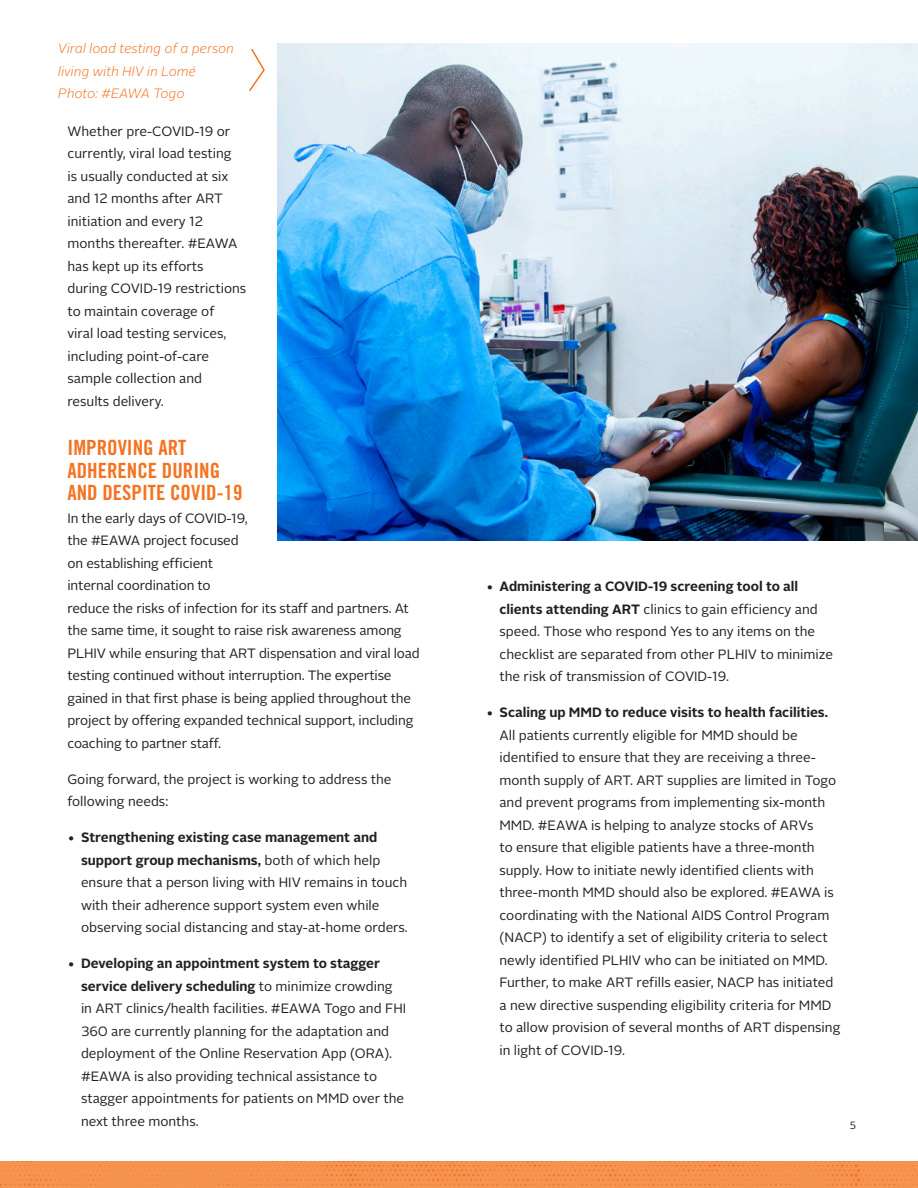
<style>
.page{position:relative;width:918px;height:1188px;background:#fff}
.page>*{position:absolute;margin:0;border:0;box-sizing:border-box;transform-origin:0 0}
.t1{font:21px/22.5px "Trade Gothic LT Std Bd Cn 20";color:#f47321}
.t2{font:13.5px/22.5px "Alright Sans";color:#231f20}
.t3{font:italic 300 13.5px/22.5px "Alright Sans";color:#f47321}
.t4{font:10.5px "Alright Sans";color:#231f20}
.s1{font-weight:700}
</style>
<div class="page">
<svg style="left:0;top:1162px;width:918px;height:26px;background:#f5904d"></svg>
<img style="left:278px;top:43px;width:640px;height:498px">
<svg style="left:249px;top:48px;width:16px;height:44px"></svg>
<p class="t3" style="left:58px;top:38px;width:177px">Viral load testing of a person living with HIV in Lomé<br>Photo: #EAWA Togo</p>
<p class="t2" style="left:68px;top:120px;width:180px">Whether pre-COVID-19 or currently, viral load testing<br>is usually conducted at six and 12 months after ART initiation and every 12 months thereafter. #EAWA has kept up its efforts during COVID-19 restrictions to maintain coverage of<br>viral load testing services, including point-of-care sample collection and results delivery.</p>
<p class="t1" style="left:68px;top:436px;width:176px">IMPROVING ART<br>ADHERENCE DURING<br>AND DESPITE COVID-19</p>
<p class="t2" style="left:68px;top:507px;width:354px">In the early days of COVID-19,<br>the #EAWA project focused<br>on establishing efficient<br>internal coordination to<br>reduce the risks of infection for its staff and partners. At the same time, it sought to raise risk awareness among PLHIV while ensuring that ART dispensation and viral load testing continued without interruption. The expertise gained in that first phase is being applied throughout the project by offering expanded technical support, including coaching to partner staff.</p>
<p class="t2" style="left:68px;top:768px;width:326px">Going forward, the project is working to address the following needs:</p>
<p class="t2" style="left:81px;top:826px;width:328px;text-indent:-14px"><span class="s1">• Strengthening existing case management and support group mechanisms,</span> both of which help ensure that a person living with HIV remains in touch with their adherence support system even while observing social distancing and stay-at-home orders.</p>
<p class="t2" style="left:81px;top:952px;width:327px;text-indent:-14px"><span class="s1">• Developing an appointment system to stagger service delivery scheduling</span> to minimize crowding in ART clinics/health facilities. #EAWA Togo and FHI 360 are currently planning for the adaptation and deployment of the Online Reservation App (ORA). #EAWA is also providing technical assistance to stagger appointments for patients on MMD over the next three months.</p>
<p class="t2" style="left:500px;top:576px;width:335px;text-indent:-14px"><span class="s1">• Administering a COVID-19 screening tool to all clients attending ART</span> clinics to gain efficiency and speed. Those who respond Yes to any items on the checklist are separated from other PLHIV to minimize the risk of transmission of COVID-19.</p>
<p class="t2" style="left:500px;top:702px;width:342px;text-indent:-14px"><span class="s1">• Scaling up MMD to reduce visits to health facilities.<br></span>All patients currently eligible for MMD should be identified to ensure that they are receiving a three&shy;month supply of ART. ART supplies are limited in Togo and prevent programs from implementing six-month MMD. #EAWA is helping to analyze stocks of ARVs<br>to ensure that eligible patients have a three-month supply. How to initiate newly identified clients with three-month MMD should also be explored. #EAWA is coordinating with the National AIDS Control Program (NACP) to identify a set of eligibility criteria to select newly identified PLHIV who can be initiated on MMD.<br>Further, to make ART refills easier, NACP has initiated a new directive suspending eligibility criteria for MMD to allow provision of several months of ART dispensing in light of COVID-19.</p>
<p class="t4" style="left:850px;top:1118px;width:8px">5</p>
</div>
